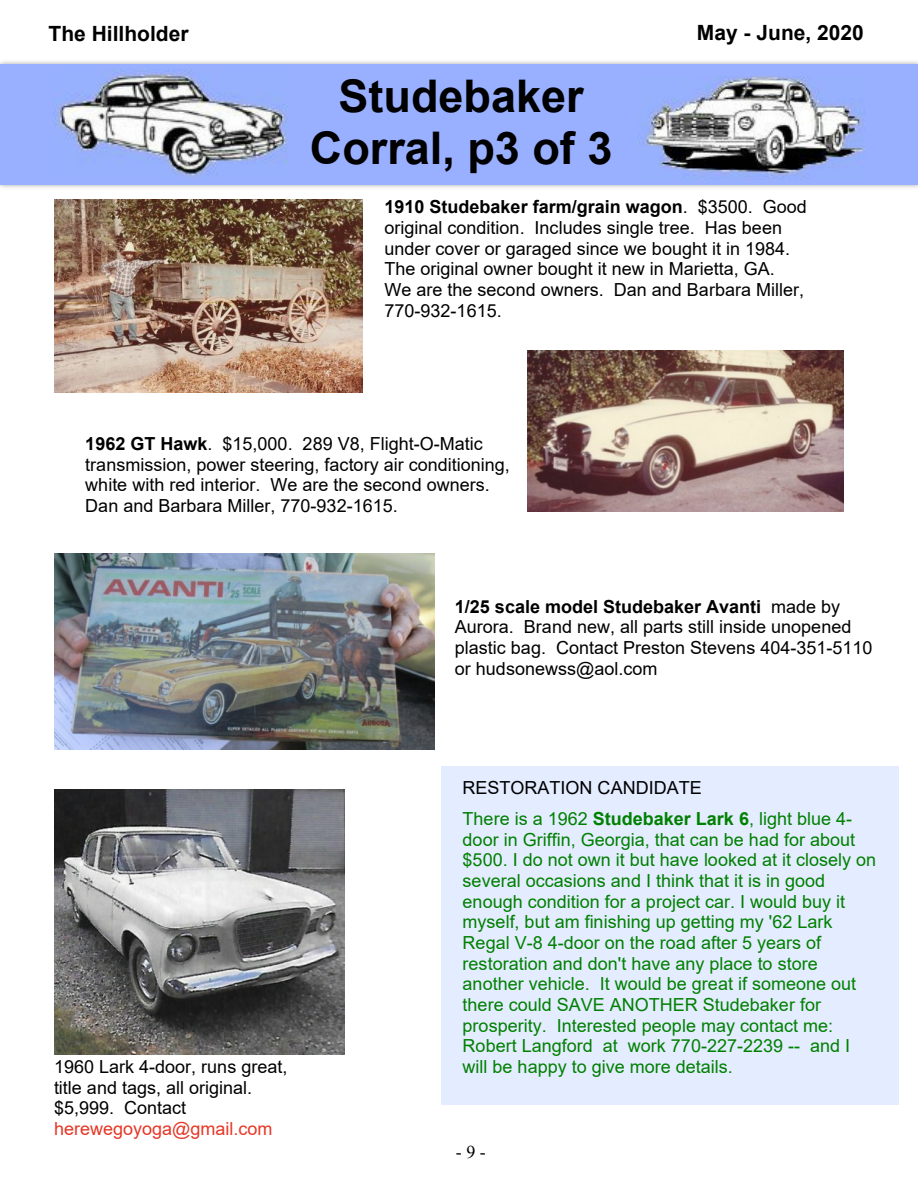
<style>
.page{position:relative;width:918px;height:1188px;background:#fff}
.page>*{position:absolute;margin:0;border:0;box-sizing:border-box;transform-origin:0 0}
.t1{font:700 45px/51.6px "Arial";color:#000;text-align:center}
.t2{font:700 21px "Arial";color:#000}
.t3{font:18px/20.7px "Arial";color:#000}
.t4{font:18px/20.7px "Arial";color:#008000}
.t5{font:18px "Arial";color:#e63726}
.t6{font:18px "Times New Roman";color:#000}
.s1{font-weight:700}
.s2{color:#000}
</style>
<div class="page">
<div style="left:441px;top:767px;width:458px;height:338px;background:#e4ecff"></div>
<img style="left:54px;top:199px;width:308px;height:193px">
<img style="left:527px;top:351px;width:317px;height:161px">
<div style="left:0;top:64px;width:918px;height:121px;background:#99afff"></div>
<img style="left:55px;top:69px;width:233px;height:108px">
<img style="left:637px;top:76px;width:227px;height:103px">
<img style="left:54px;top:554px;width:380px;height:195px">
<img style="left:54px;top:790px;width:291px;height:265px">
<p class="t2" style="left:49px;top:26px;width:141px">The Hillholder</p>
<p class="t2" style="left:697px;top:25px;width:169px">May - June, 2020</p>
<h1 class="t1" style="left:310px;top:75px;width:304px">Studebaker<br>Corral, p3 of 3</h1>
<p class="t3" style="left:384px;top:198px;width:424px"><span class="s1">1910 Studebaker farm/grain wagon</span>. $3500. Good original condition. Includes single tree. Has been under cover or garaged since we bought it in 1984.<br>The original owner bought it new in Marietta, GA.<br>We are the second owners. Dan and Barbara Miller, 770-932-1615.</p>
<p class="t3" style="left:85px;top:435px;width:426px"><span class="s1">1962 GT Hawk</span>. $15,000. 289 V8, Flight-O-Matic transmission, power steering, factory air conditioning, white with red interior. We are the second owners.<br>Dan and Barbara Miller, 770-932-1615.</p>
<p class="t3" style="left:54px;top:1058px;width:235px">1960 Lark 4-door, runs great, title and tags, all original. $5,999. Contact</p>
<p class="t5" style="left:54px;top:1122px;width:220px">herewegoyoga@gmail.com</p>
<p class="t3" style="left:455px;top:598px;width:419px"><span class="s1">1/25 scale model Studebaker Avanti</span> made by Aurora. Brand new, all parts still inside unopened plastic bag. Contact Preston Stevens 404-351-5110 or hudsonewss@aol.com</p>
<p class="t4" style="left:463px;top:774px;width:391px;line-height:30.9px"><span class="s2">RESTORATION CANDIDATE<br></span>There is a 1962 <span class="s1">Studebaker Lark 6</span>, light blue 4-</p>
<p class="t4" style="left:463px;top:831px;width:415px">door in Griffin, Georgia, that can be had for about $500. I do not own it but have looked at it closely on several occasions and I think that it is in good enough condition for a project car. I would buy it myself, but am finishing up getting my '62 Lark Regal V-8 4-door on the road after 5 years of restoration and don't have any place to store another vehicle. It would be great if someone out there could SAVE ANOTHER Studebaker for prosperity. Interested people may contact me:<br>Robert Langford at work 770-227-2239 -- and I will be happy to give more details.</p>
<p class="t6" style="left:456px;top:1146px;width:32px">- 9 -</p>
</div>
